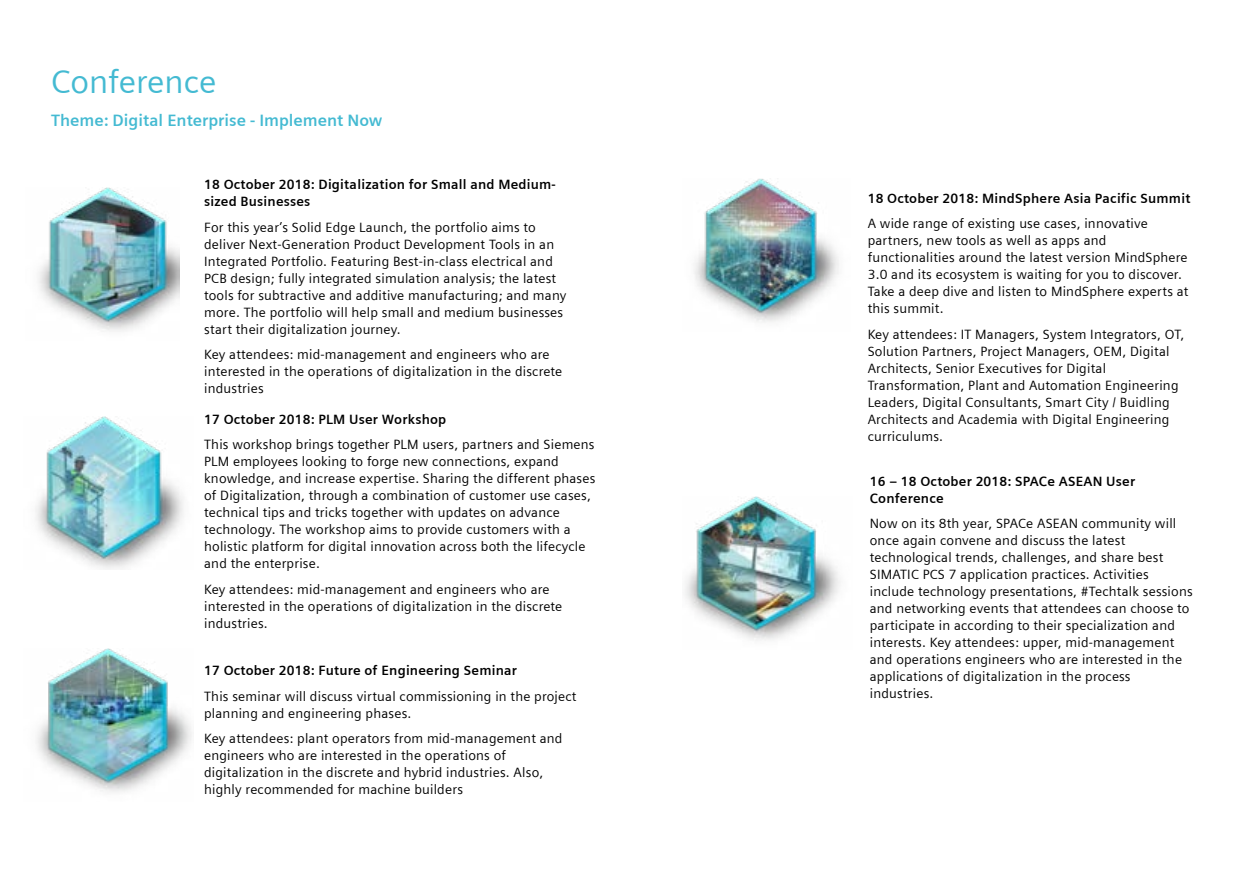
<style>
.page{position:relative;width:1259px;height:893px;background:#fff}
.page>*{position:absolute;margin:0;border:0;box-sizing:border-box;transform-origin:0 0}
.t1{font:33px "Siemens Sans";color:#44bad2}
.t2{font:700 16.5px "Siemens Sans";color:#44bad2}
.t3{font:13.5px/17px "Siemens Sans";letter-spacing:.015em;color:#000}
.t4{font:700 13.5px/17px "Siemens Sans";letter-spacing:.015em;color:#000}
</style>
<div class="page">
<img style="left:38px;top:187px;width:141px;height:145px">
<img style="left:35px;top:417px;width:148px;height:152px">
<img style="left:36px;top:648px;width:156px;height:144px">
<img style="left:694px;top:179px;width:145px;height:144px">
<img style="left:685px;top:497px;width:155px;height:144px">
<h1 class="t1" style="left:51px;top:63px;width:167px">Conference</h1>
<p class="t2" style="left:51px;top:111px;width:333px">Theme: Digital Enterprise - Implement Now</p>
<p class="t4" style="left:204px;top:176px;width:353px">18 October 2018: Digitalization for Small and Medium&shy;sized Businesses</p>
<p class="t3" style="left:204px;top:218px;width:364px">For this year’s Solid Edge Launch, the portfolio aims to deliver Next-Generation Product Development Tools in an Integrated Portfolio. Featuring Best-in-class electrical and PCB design; fully integrated simulation analysis; the latest tools for subtractive and additive manufacturing; and many more. The portfolio will help small and medium businesses start their digitalization journey.</p>
<p class="t3" style="left:204px;top:346px;width:360px">Key attendees: mid-management and engineers who are interested in the operations of digitalization in the discrete industries</p>
<p class="t4" style="left:204px;top:411px;width:244px">17 October 2018: PLM User Workshop</p>
<p class="t3" style="left:204px;top:436px;width:393px">This workshop brings together PLM users, partners and Siemens PLM employees looking to forge new connections, expand knowledge, and increase expertise. Sharing the different phases of Digitalization, through a combination of customer use cases, technical tips and tricks together with updates on advance technology. The workshop aims to provide customers with a holistic platform for digital innovation across both the lifecycle and the enterprise.</p>
<p class="t3" style="left:204px;top:581px;width:360px">Key attendees: mid-management and engineers who are interested in the operations of digitalization in the discrete industries.</p>
<p class="t4" style="left:204px;top:662px;width:314px">17 October 2018: Future of Engineering Seminar</p>
<p class="t3" style="left:204px;top:688px;width:374px">This seminar will discuss virtual commissioning in the project planning and engineering phases.</p>
<p class="t3" style="left:204px;top:730px;width:360px">Key attendees: plant operators from mid-management and engineers who are interested in the operations of digitalization in the discrete and hybrid industries. Also, highly recommended for machine builders</p>
<p class="t4" style="left:867px;top:190px;width:324px">18 October 2018: MindSphere Asia Pacific Summit</p>
<p class="t3" style="left:867px;top:215px;width:322px">A wide range of existing use cases, innovative partners, new tools as well as apps and functionalities around the latest version MindSphere 3.0 and its ecosystem is waiting for you to discover.<br>Take a deep dive and listen to MindSphere experts at this summit.</p>
<p class="t3" style="left:867px;top:326px;width:318px">Key attendees: IT Managers, System Integrators, OT, Solution Partners, Project Managers, OEM, Digital Architects, Senior Executives for Digital Transformation, Plant and Automation Engineering Leaders, Digital Consultants, Smart City / Buidling Architects and Academia with Digital Engineering curriculums.</p>
<p class="t4" style="left:870px;top:473px;width:267px">16 – 18 October 2018: SPACe ASEAN User<br>Conference</p>
<p class="t3" style="left:870px;top:515px;width:324px">Now on its 8th year, SPACe ASEAN community will once again convene and discuss the latest technological trends, challenges, and share best SIMATIC PCS 7 application practices. Activities include technology presentations, #Techtalk sessions and networking events that attendees can choose to participate in according to their specialization and interests. Key attendees: upper, mid-management and operations engineers who are interested in the applications of digitalization in the process industries.</p>
</div>
